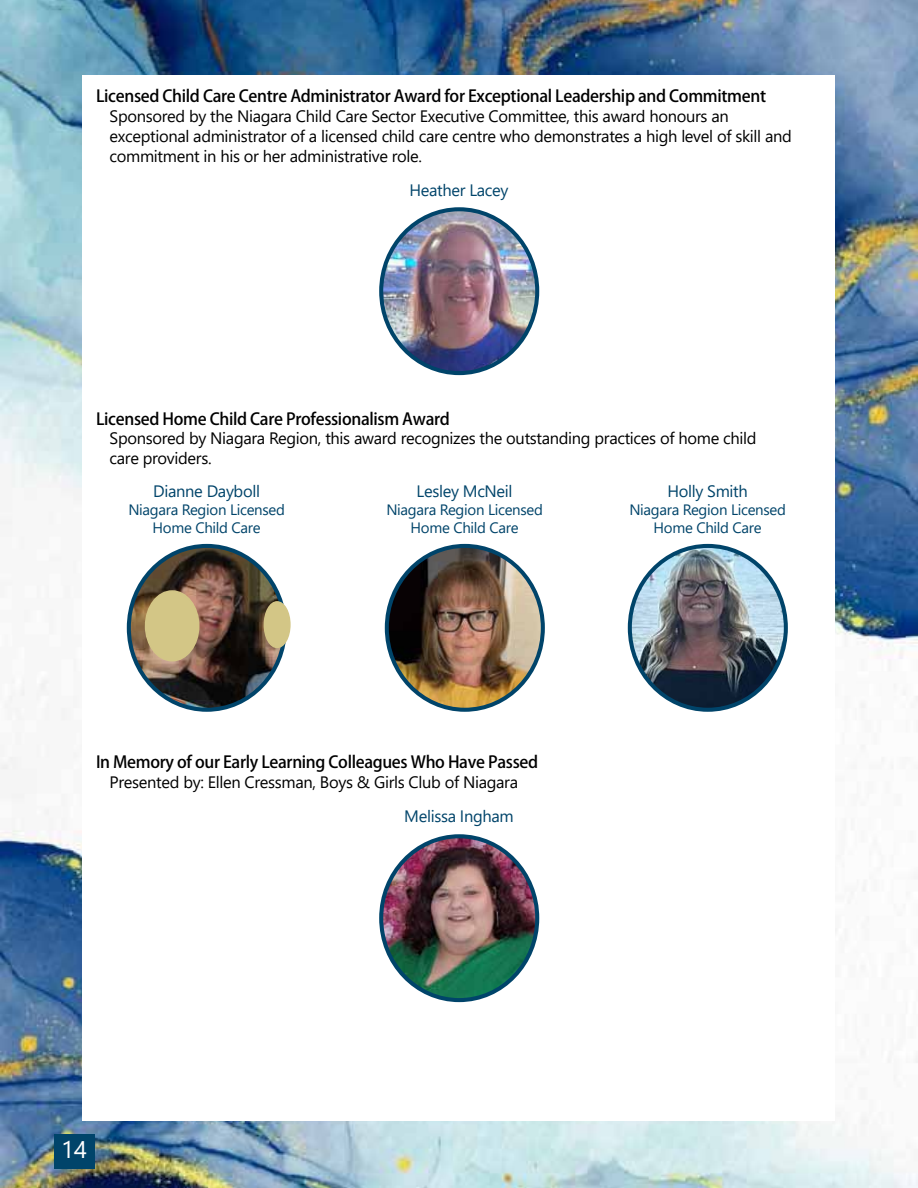
<style>
.page{position:relative;width:918px;height:1188px;background:#fff}
.page>*{position:absolute;margin:0;border:0;box-sizing:border-box;transform-origin:0 0}
.t1{font:24px "Segoe UI";color:#fff}
.t2{font:16.5px/19.8px "Segoe UI";letter-spacing:-.02em;color:#000}
.t3{font:500 16.5px "Koz Go Pro";letter-spacing:-.02em;color:#000}
.t4{font:16.5px "Segoe UI";letter-spacing:-.02em;color:#00446a}
.t5{font:15px/18px "Segoe UI";letter-spacing:-.02em;color:#00446a;text-align:center}
</style>
<div class="page">
<img style="left:1px;top:1px;width:917px;height:1187px">
<div style="left:54px;top:1134px;width:40px;height:34px;background:#00446a"></div>
<div style="left:83px;top:76px;width:752px;height:1045px;background:#fff"></div>
<img style="left:381px;top:209px;width:156px;height:164px">
<div style="left:379px;top:207px;width:160px;height:168px;border:4px solid #00446a;border-radius:50%"></div>
<img style="left:129px;top:546px;width:156px;height:164px">
<div style="left:127px;top:544px;width:160px;height:168px;border:4px solid #00446a;border-radius:50%"></div>
<img style="left:387px;top:546px;width:156px;height:164px">
<div style="left:385px;top:544px;width:160px;height:168px;border:4px solid #00446a;border-radius:50%"></div>
<img style="left:630px;top:546px;width:156px;height:164px">
<div style="left:628px;top:544px;width:160px;height:168px;border:4px solid #00446a;border-radius:50%"></div>
<div style="left:146px;top:591px;width:53px;height:70px;background:#d3c686;border-radius:50%"></div>
<div style="left:145px;top:590px;width:54px;height:72px;border:2px solid #d3c686;border-radius:50%"></div>
<div style="left:264px;top:602px;width:26px;height:45px;background:#d3c686;border-radius:50%"></div>
<div style="left:264px;top:601px;width:27px;height:47px;border:2px solid #d3c686;border-radius:50%"></div>
<img style="left:381px;top:836px;width:156px;height:164px">
<div style="left:379px;top:834px;width:160px;height:168px;border:4px solid #00446a;border-radius:50%"></div>
<p class="t3" style="left:96px;top:86px;width:671px">Licensed Child Care Centre Administrator Award for Exceptional Leadership and Commitment</p>
<p class="t2" style="left:110px;top:105px;width:684px">Sponsored by the Niagara Child Care Sector Executive Committee, this award honours an exceptional administrator of a licensed child care centre who demonstrates a high level of skill and commitment in his or her administrative role.</p>
<p class="t4" style="left:410px;top:175px;width:101px">Heather Lacey</p>
<p class="t3" style="left:96px;top:408px;width:355px">Licensed Home Child Care Professionalism Award</p>
<p class="t2" style="left:110px;top:427px;width:648px">Sponsored by Niagara Region, this award recognizes the outstanding practices of home child care providers.</p>
<p class="t4" style="left:153px;top:475px;width:108px">Dianne Dayboll</p>
<p class="t5" style="left:128px;top:499px;width:158px">Niagara Region Licensed<br>Home Child Care</p>
<p class="t4" style="left:417px;top:475px;width:97px">Lesley McNeil</p>
<p class="t5" style="left:386px;top:499px;width:158px">Niagara Region Licensed<br>Home Child Care</p>
<p class="t3" style="left:96px;top:752px;width:444px">In Memory of our Early Learning Colleagues Who Have Passed</p>
<p class="t2" style="left:110px;top:771px;width:410px">Presented by: Ellen Cressman, Boys &amp; Girls Club of Niagara</p>
<p class="t4" style="left:404px;top:800px;width:111px">Melissa Ingham</p>
<p class="t4" style="left:667px;top:475px;width:82px">Holly Smith</p>
<p class="t5" style="left:629px;top:499px;width:158px">Niagara Region Licensed<br>Home Child Care</p>
<h1 class="t1" style="left:61px;top:1127px;width:27px">14</h1>
</div>
